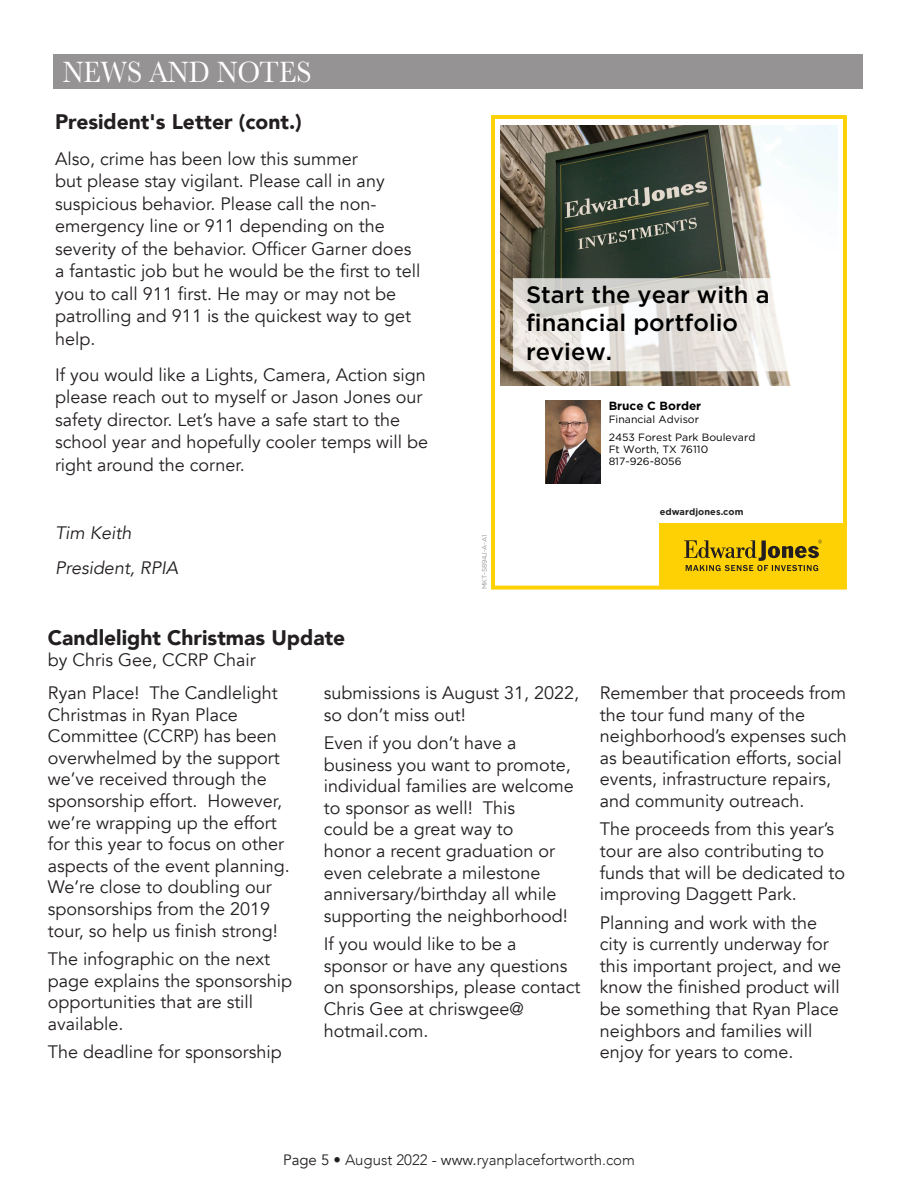
<style>
.page{position:relative;width:918px;height:1188px;background:#fff}
.page>*{position:absolute;margin:0;border:0;box-sizing:border-box;transform-origin:0 0}
.t1{font:30.6px "Baskerville";color:#fff;scale:.91 1}
.t2{font:500 23.7px/28.5px "Gotham";color:#000}
.body{font:900 21px "Avenir";color:#231f20}
.body-2{font:18px/21.6px "Avenir";color:#231f20}
.body-3{font:italic 18px "Avenir";color:#231f20}
.t3{font:300 15px "Avenir";color:#231f20}
.t4{font:700 11.85px "Gotham";color:#000}
.t5{font:10.5px/18.9px "Gotham";color:#000}
.t6{font:700 9.3px "Gotham";letter-spacing:.01em;color:#231f20}
.t7{font:6.6px "Gotham";color:#939598}
.s1{font-weight:400}
</style>
<div class="page">
<div style="left:53px;top:54px;width:810px;height:35px;background:#959394"></div>
<svg style="left:491px;top:115px;width:356px;height:475px"></svg>
<div style="left:660px;top:523px;width:186px;height:66px;background:#fed105"></div>
<svg style="left:684px;top:540px;width:138px;height:31px"></svg>
<img style="left:500px;top:125px;width:337px;height:260px">
<img style="left:545px;top:400px;width:56px;height:83px">
<p class="t1" style="left:63px;top:52px;width:275px">NEWS AND NOTES</p>
<p class="body" style="left:55px;top:104px;width:248px">President's Letter (cont.)</p>
<p class="body-2" style="left:55px;top:148px;width:367px;line-height:22.5px">Also, crime has been low this summer<br>but please stay vigilant. Please call in any suspicious behavior. Please call the non&shy;emergency line or 911 depending on the severity of the behavior. Officer Garner does a fantastic job but he would be the first to tell you to call 911 first. He may or may not be patrolling and 911 is the quickest way to get help.</p>
<p class="body-2" style="left:55px;top:364px;width:375px;line-height:22.5px">If you would like a Lights, Camera, Action sign please reach out to myself or Jason Jones our safety director. Let’s have a safe start to the school year and hopefully cooler temps will be right around the corner.</p>
<p class="body-3" style="left:55px;top:522px;width:78px">Tim Keith</p>
<p class="body-3" style="left:55px;top:557px;width:125px">President, RPIA</p>
<p class="body" style="left:48px;top:619px;width:299px">Candlelight Christmas Update</p>
<p class="body-2" style="left:48px;top:649px;width:210px">by Chris Gee, CCRP Chair</p>
<p class="t7" style="left:480px;top:589px;width:56px;rotate:-90deg">MKT-5894J-A-A1</p>
<p class="t2" style="left:526px;top:280px;width:245px">Start the year with a financial portfolio review.</p>
<p class="t4" style="left:609px;top:398px;width:94px">Bruce C Border</p>
<p class="t5" style="left:609px;top:409px;width:148px">Financial Advisor<br>2453 Forest Park Boulevard</p>
<p class="t5" style="left:609px;top:443px;width:101px;line-height:11.9px">Ft Worth, TX 76110<br>817-926-8056</p>
<p class="t6" style="left:660px;top:505px;width:85px">edwardjones.com</p>
<p class="body-2" style="left:48px;top:682px;width:244px">Ryan Place! The Candlelight<br>Christmas in Ryan Place<br>Committee (CCRP) has been overwhelmed by the support we’ve received through the sponsorship effort. However, we’re wrapping up the effort for this year to focus on other aspects of the event planning.<br>We’re close to doubling our sponsorships from the 2019 tour, so help us finish strong!</p>
<p class="body-2" style="left:48px;top:948px;width:246px">The infographic on the next page explains the sponsorship opportunities that are still available.</p>
<p class="body-2" style="left:48px;top:1042px;width:235px">The deadline for sponsorship</p>
<p class="body-2" style="left:324px;top:682px;width:257px">submissions is August 31, 2022, so don’t miss out!</p>
<p class="body-2" style="left:324px;top:732px;width:251px">Even if you don’t have a business you want to promote, individual families are welcome to sponsor as well! This<br>could be a great way to<br>honor a recent graduation or even celebrate a milestone anniversary/birthday all while supporting the neighborhood!</p>
<p class="body-2" style="left:324px;top:934px;width:258px">If you would like to be a sponsor or have any questions on sponsorships, please contact<br>Chris Gee at chriswgee@ hotmail.com.</p>
<p class="body-2" style="left:600px;top:682px;width:249px">Remember that proceeds from the tour fund many of the neighborhood’s expenses such as beautification efforts, social events, infrastructure repairs, and community outreach.</p>
<p class="body-2" style="left:600px;top:819px;width:247px">The proceeds from this year’s tour are also contributing to funds that will be dedicated to improving Daggett Park.</p>
<p class="body-2" style="left:600px;top:912px;width:243px">Planning and work with the city is currently underway for this important project, and we know the finished product will be something that Ryan Place neighbors and families will enjoy for years to come.</p>
<p class="t3" style="left:283px;top:1151px;width:353px"><span class="s1">Page 5</span> • August 2022 <span class="s1">- www.</span>ryanplacefortworth.com</p>
</div>
